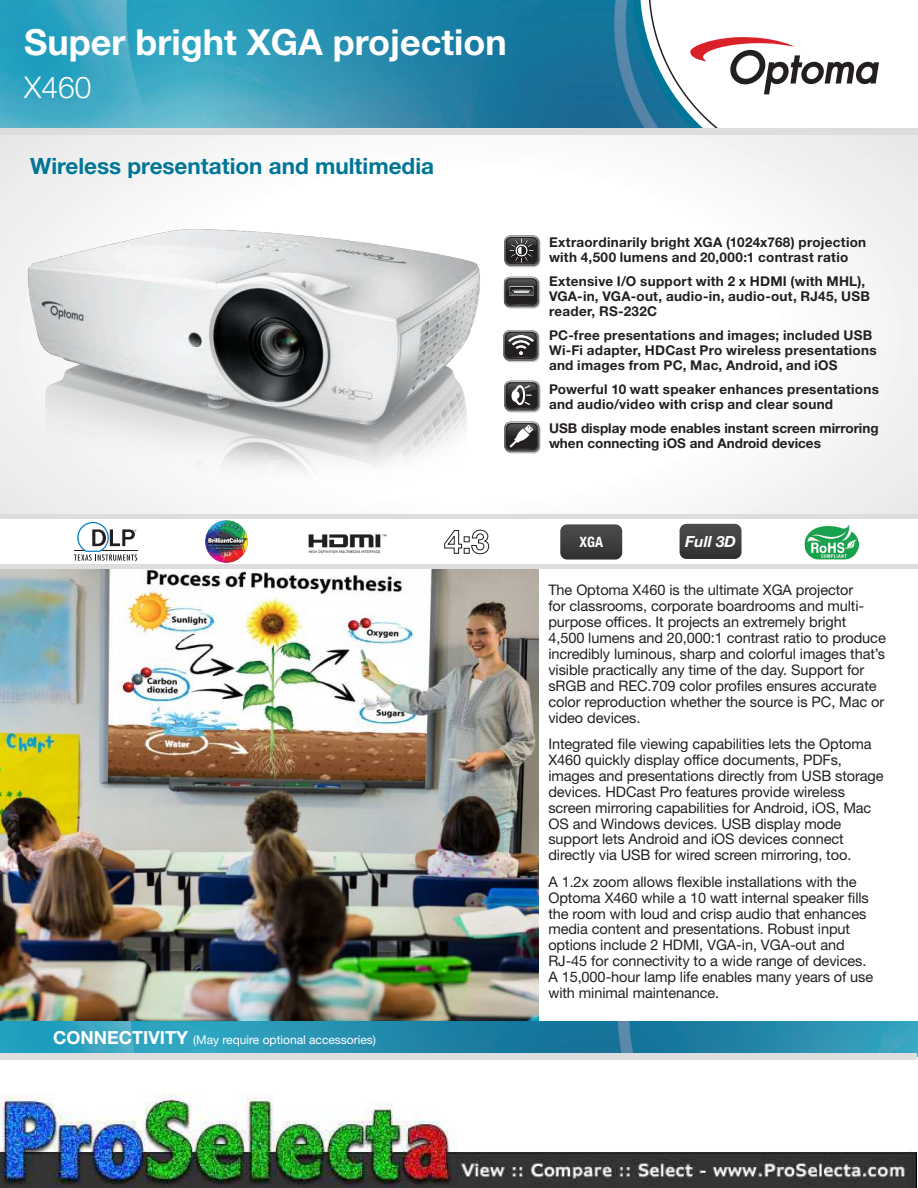
<style>
.page{position:relative;width:918px;height:1188px;background:#fff}
.page>*{position:absolute;margin:0;border:0;box-sizing:border-box;transform-origin:0 0}
.t1{font:700 36px "Helvetica Neue LT Std";color:#fff}
.t2{font:300 30px "Helvetica Neue LT Std";color:#fff}
.t3{font:700 22.5px "Helvetica Neue LT Std";color:#007598}
.t4{font:italic 700 15.45px "Helvetica Neue LT Std";color:#fff}
.t5{font:14.55px/15.9px "Helvetica Neue LT Std";letter-spacing:-.005em;color:#231f20}
.t6{font:700 condensed 14.25px "Helvetica Neue LT Std";color:#fff}
.t7{font:700 13.5px/15px "Helvetica Neue LT Std";letter-spacing:.02em;color:#231f20}
.t8{font:700 13.5px/15px "Helvetica Neue LT Std";color:#231f20}
.t9{font:12px "Helvetica Neue LT Std";color:#fff}
.s1{font-weight:700;font-size:18px}
</style>
<div class="page">
<img style="left:0;top:568px;width:538px;height:454px">
<hr style="left:1px;top:564px;width:917px;height:4px;background:#dcdddf">
<img style="left:0;top:0;width:632px;height:128px">
<svg style="left:632px;top:0;width:16px;height:128px"></svg>
<svg style="left:648px;top:0;width:270px;height:130px"></svg>
<svg style="left:690px;top:36px;width:189px;height:58px"></svg>
<div style="left:0;top:128px;width:917px;height:7px;background:#dcdddf"></div>
<svg style="left:0;top:135px;width:918px;height:381px"></svg>
<hr style="left:1px;top:515px;width:917px;height:4px;background:#dcdddf">
<img style="left:0;top:1022px;width:918px;height:34px">
<div style="left:1px;top:1053px;width:916px;height:7px;background:#dcdddf"></div>
<img style="left:0;top:198px;width:494px;height:300px">
<svg style="left:506px;top:237px;width:35px;height:31px"></svg>
<svg style="left:506px;top:237px;width:35px;height:30px"></svg>
<div style="left:505px;top:236px;width:35px;height:31px;background:#c3c2c2;border-radius:6px"></div>
<svg style="left:505px;top:236px;width:35px;height:30px"></svg>
<svg style="left:504px;top:235px;width:35px;height:31px"></svg>
<img style="left:509px;top:238px;width:25px;height:25px">
<img style="left:308px;top:534px;width:79px;height:19px">
<svg style="left:74px;top:522px;width:63px;height:39px"></svg>
<img style="left:205px;top:520px;width:43px;height:43px">
<svg style="left:680px;top:524px;width:62px;height:35px"></svg>
<img style="left:805px;top:525px;width:53px;height:35px">
<svg style="left:560px;top:524px;width:62px;height:36px"></svg>
<svg style="left:444px;top:530px;width:45px;height:24px"></svg>
<svg style="left:506px;top:383px;width:35px;height:30px"></svg>
<svg style="left:505px;top:382px;width:35px;height:31px"></svg>
<svg style="left:505px;top:381px;width:35px;height:31px"></svg>
<svg style="left:505px;top:381px;width:35px;height:30px"></svg>
<svg style="left:504px;top:381px;width:35px;height:30px"></svg>
<div style="left:506px;top:279px;width:35px;height:30px;background:#f4f5f5;border-radius:6px"></div>
<div style="left:505px;top:278px;width:35px;height:31px;background:#e0e1e2;border-radius:6px"></div>
<div style="left:505px;top:278px;width:35px;height:30px;background:#cbc9c9;border-radius:6px"></div>
<div style="left:504px;top:277px;width:35px;height:31px;background:#b2b2b2;border-radius:6px"></div>
<svg style="left:504px;top:277px;width:35px;height:30px"></svg>
<div style="left:505px;top:332px;width:35px;height:31px;background:#f5f7f7;border-radius:6px"></div>
<svg style="left:505px;top:332px;width:35px;height:30px"></svg>
<div style="left:504px;top:331px;width:35px;height:31px;background:#cbc9c9;border-radius:6px"></div>
<svg style="left:504px;top:331px;width:35px;height:30px"></svg>
<svg style="left:503px;top:330px;width:35px;height:31px"></svg>
<svg style="left:504px;top:330px;width:34px;height:31px"></svg>
<img style="left:509px;top:335px;width:24px;height:20px">
<svg style="left:506px;top:423px;width:35px;height:31px"></svg>
<div style="left:505px;top:422px;width:35px;height:31px;background:#b7b6b6;border-radius:6px"></div>
<svg style="left:505px;top:422px;width:35px;height:30px"></svg>
<svg style="left:504px;top:422px;width:35px;height:30px"></svg>
<img style="left:506px;top:422px;width:30px;height:29px">
<img style="left:0;top:1094px;width:916px;height:94px">
<h1 class="t1" style="left:24px;top:20px;width:484px">Super bright XGA projection</h1>
<h2 class="t2" style="left:24px;top:69px;width:69px">X460</h2>
<h3 class="t3" style="left:30px;top:152px;width:405px">Wireless presentation and multimedia</h3>
<p class="t9" style="left:53px;top:1032px;width:324px"><span class="s1">CONNECTIVITY</span> (May require optional accessories)</p>
<p class="t7" style="left:549px;top:235px;width:319px">Extraordinarily bright XGA (1024x768) projection with 4,500 lumens and 20,000:1 contrast ratio</p>
<p class="t7" style="left:549px;top:274px;width:323px">Extensive I/O support with 2 x HDMI (with MHL),<br>VGA-in, VGA-out, audio-in, audio-out, RJ45, USB reader, RS-232C</p>
<p class="t7" style="left:549px;top:328px;width:329px">PC-free presentations and images; included USB<br>Wi-Fi adapter, HDCast Pro wireless presentations and images from PC, Mac, Android, and iOS</p>
<p class="t7" style="left:549px;top:382px;width:331px">Powerful 10 watt speaker enhances presentations and audio/video with crisp and clear sound</p>
<p class="t8" style="left:549px;top:421px;width:331px">USB display mode enables instant screen mirroring when connecting iOS and Android devices</p>
<p class="t6" style="left:580px;top:533px;width:25px">XGA</p>
<p class="t4" style="left:685px;top:532px;width:52px">Full 3D</p>
<p class="t5" style="left:548px;top:582px;width:339px">The Optoma X460 is the ultimate XGA projector<br>for classrooms, corporate boardrooms and multi&shy;purpose offices. It projects an extremely bright 4,500 lumens and 20,000:1 contrast ratio to produce incredibly luminous, sharp and colorful images that’s visible practically any time of the day. Support for sRGB and REC.709 color profiles ensures accurate color reproduction whether the source is PC, Mac or video devices.</p>
<p class="t5" style="left:548px;top:736px;width:337px">Integrated file viewing capabilities lets the Optoma X460 quickly display office documents, PDFs, images and presentations directly from USB storage devices. HDCast Pro features provide wireless screen mirroring capabilities for Android, iOS, Mac OS and Windows devices. USB display mode support lets Android and iOS devices connect directly via USB for wired screen mirroring, too.</p>
<p class="t5" style="left:548px;top:873px;width:326px">A 1.2x zoom allows flexible installations with the Optoma X460 while a 10 watt internal speaker fills the room with loud and crisp audio that enhances media content and presentations. Robust input options include 2 HDMI, VGA-in, VGA-out and RJ-45 for connectivity to a wide range of devices.<br>A 15,000-hour lamp life enables many years of use with minimal maintenance.</p>
</div>
